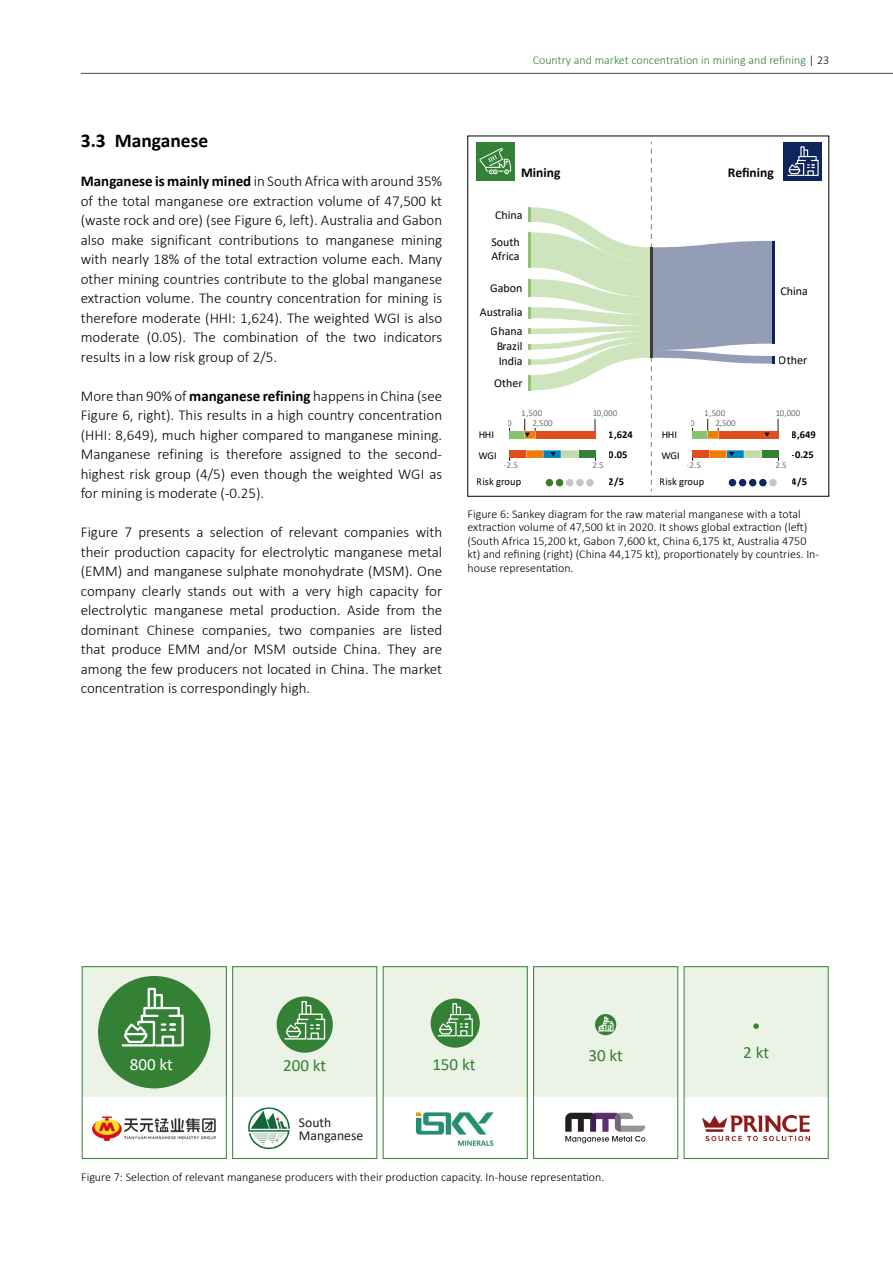
<style>
.page{position:relative;width:893px;height:1263px;background:#fff}
.page>*{position:absolute;margin:0;border:0;box-sizing:border-box;transform-origin:0 0}
.t1{font:700 19.5px "Calibri";color:#000}
.t2{font:17.1px "Calibri";color:#348035}
.t3{font:17.1px "Calibri";color:#fff}
.t4{font:300 15px/19.5px "Calibri";color:#000;text-align:justify}
.t5{font:13.65px/13.2px "Calibri";color:#1e1e1c}
.t6{font:700 13.5px "Calibri";color:#000}
.t7{font:300 12px/13.5px "Calibri";color:#000}
.t8{font:12px/14.9px "Calibri";color:#010202}
.t9{font:300 12px "Calibri";color:#318034}
.t10{font:10.5px "Calibri";color:#010202}
.t11{font:700 10.5px "Calibri";color:#010202}
.t12{font:9px "Calibri";color:#727070}
.s1{color:#000}
.s2{font-weight:700}
</style>
<div class="page">
<hr style="left:81px;top:73px;width:812px;height:1px;background:#494948">
<div style="left:784px;top:142px;width:38px;height:38px;background:#0f265c"></div>
<svg style="left:787px;top:149px;width:32px;height:27px"></svg>
<div style="left:807px;top:170px;width:7px;height:6px;border:1px solid #fff"></div>
<div style="left:476px;top:142px;width:38px;height:38px;background:#348035"></div>
<svg style="left:479px;top:148px;width:33px;height:27px"></svg>
<div style="left:509px;top:450px;width:18px;height:8px;background:#de4e1e"></div>
<div style="left:509px;top:431px;width:16px;height:7px;background:#89c26e"></div>
<svg style="left:524px;top:142px;width:255px;height:350px"></svg>
<div style="left:82px;top:966px;width:144px;height:131px;background:#eaf3e5"></div>
<div style="left:82px;top:966px;width:145px;height:193px;border:1px solid #348035"></div>
<div style="left:98px;top:976px;width:112px;height:112px;background:#348035;border-radius:50%"></div>
<div style="left:148px;top:988px;width:8px;height:21px;border:2px solid #fff"></div>
<svg style="left:121px;top:993px;width:63px;height:54px"></svg>
<div style="left:161px;top:1035px;width:13px;height:11px;border:2px solid #fff"></div>
<img style="left:93px;top:1116px;width:123px;height:25px">
<div style="left:233px;top:966px;width:144px;height:131px;background:#eaf3e5"></div>
<div style="left:232px;top:966px;width:145px;height:193px;border:1px solid #348035"></div>
<div style="left:277px;top:996px;width:56px;height:57px;background:#348035;border-radius:50%"></div>
<div style="left:301px;top:1001px;width:6px;height:14px;border:1px solid #fff"></div>
<svg style="left:284px;top:1004px;width:42px;height:36px"></svg>
<div style="left:311px;top:1032px;width:8px;height:7px;border:1px solid #fff"></div>
<img style="left:248px;top:1108px;width:42px;height:41px">
<div style="left:383px;top:966px;width:144px;height:131px;background:#eaf3e5"></div>
<div style="left:383px;top:966px;width:145px;height:193px;border:1px solid #348035"></div>
<div style="left:431px;top:998px;width:49px;height:50px;background:#348035;border-radius:50%"></div>
<div style="left:452px;top:1003px;width:5px;height:12px;border:1px solid #fff"></div>
<svg style="left:437px;top:1006px;width:36px;height:31px"></svg>
<div style="left:460px;top:1030px;width:7px;height:6px;border:1px solid #fff"></div>
<img style="left:417px;top:1112px;width:77px;height:35px">
<div style="left:534px;top:966px;width:144px;height:131px;background:#eaf3e5"></div>
<div style="left:533px;top:966px;width:145px;height:193px;border:1px solid #348035"></div>
<svg style="left:595px;top:1014px;width:21px;height:21px"></svg>
<svg style="left:598px;top:1017px;width:16px;height:14px"></svg>
<img style="left:565px;top:1112px;width:81px;height:32px">
<div style="left:684px;top:966px;width:144px;height:131px;background:#eaf3e5"></div>
<div style="left:684px;top:966px;width:145px;height:193px;border:1px solid #348035"></div>
<svg style="left:753px;top:1023px;width:6px;height:6px"></svg>
<img style="left:703px;top:1115px;width:106px;height:26px">
<p class="t9" style="left:533px;top:53px;width:298px">Country and market concentration in mining and refining <span class="s1">| 23</span></p>
<h1 class="t1" style="left:81px;top:127px;width:129px">3.3 Manganese</h1>
<p class="t4" style="left:81px;top:171px;width:363px"><span class="s2">Manganese is mainly mined</span> in South Africa with around 35% of the total manganese ore extraction volume of 47,500 kt (waste rock and ore) (see Figure 6, left). Australia and Gabon also make significant contributions to manganese mining with nearly 18% of the total extraction volume each. Many other mining countries contribute to the global manganese extraction volume. The country concentration for mining is therefore moderate (HHI: 1,624). The weighted WGI is also moderate (0.05). The combination of the two indicators results in a low risk group of 2/5.</p>
<p class="t4" style="left:81px;top:386px;width:363px">More than 90% of <span class="s2">manganese refining</span> happens in China (see Figure 6, right). This results in a high country concentration (HHI: 8,649), much higher compared to manganese mining.<br>Manganese refining is therefore assigned to the second&shy;highest risk group (4/5) even though the weighted WGI as for mining is moderate (-0.25).</p>
<p class="t4" style="left:81px;top:522px;width:363px">Figure 7 presents a selection of relevant companies with their production capacity for electrolytic manganese metal (EMM) and manganese sulphate monohydrate (MSM). One company clearly stands out with a very high capacity for electrolytic manganese metal production. Aside from the dominant Chinese companies, two companies are listed that produce EMM and/or MSM outside China. They are among the few producers not located in China. The market concentration is correspondingly high.</p>
<p class="t6" style="left:521px;top:163px;width:41px">Mining</p>
<p class="t6" style="left:728px;top:163px;width:47px">Refining</p>
<p class="t8" style="left:495px;top:207px;width:29px">China</p>
<p class="t8" style="left:491px;top:235px;width:30px;line-height:14.4px">South<br>Africa</p>
<p class="t8" style="left:480px;top:276px;width:44px;line-height:23.9px;text-align:right">Gabon<br>Australia</p>
<p class="t8" style="left:496px;top:324px;width:28px;text-align:justify;text-indent:-5px">Ghana Brazil India</p>
<p class="t8" style="left:494px;top:375px;width:30px">Other</p>
<p class="t8" style="left:780px;top:284px;width:29px">China</p>
<p class="t8" style="left:779px;top:352px;width:30px">Other</p>
<p class="t12" style="left:522px;top:407px;width:22px">1,500</p>
<p class="t12" style="left:592px;top:407px;width:27px">10,000</p>
<p class="t12" style="left:705px;top:407px;width:22px">1,500</p>
<p class="t12" style="left:775px;top:407px;width:27px">10,000</p>
<p class="t12" style="left:508px;top:417px;width:6px">0</p>
<p class="t12" style="left:532px;top:417px;width:22px">2,500</p>
<p class="t12" style="left:691px;top:417px;width:6px">0</p>
<p class="t12" style="left:715px;top:417px;width:22px">2,500</p>
<p class="t10" style="left:478px;top:428px;width:17px">HHI</p>
<p class="t11" style="left:609px;top:427px;width:26px">1,624</p>
<p class="t10" style="left:661px;top:428px;width:17px">HHI</p>
<p class="t11" style="left:792px;top:427px;width:26px">8,649</p>
<p class="t10" style="left:478px;top:449px;width:20px">WGI</p>
<p class="t11" style="left:609px;top:447px;width:20px">0.05</p>
<p class="t12" style="left:504px;top:459px;width:16px">-2.5</p>
<p class="t12" style="left:592px;top:459px;width:13px">2.5</p>
<p class="t10" style="left:661px;top:449px;width:20px">WGI</p>
<p class="t11" style="left:792px;top:447px;width:23px">-0.25</p>
<p class="t12" style="left:687px;top:459px;width:16px">-2.5</p>
<p class="t12" style="left:775px;top:459px;width:13px">2.5</p>
<p class="t10" style="left:477px;top:474px;width:46px">Risk group</p>
<p class="t11" style="left:609px;top:474px;width:17px">2/5</p>
<p class="t10" style="left:660px;top:474px;width:46px">Risk group</p>
<p class="t11" style="left:792px;top:474px;width:17px">4/5</p>
<p class="t7" style="left:468px;top:507px;width:353px">Figure 6: Sankey diagram for the raw material manganese with a total extraction volume of 47,500 kt in 2020. It shows global extraction (left) (South Africa 15,200 kt, Gabon 7,600 kt, China 6,175 kt, Australia 4750 kt) and refining (right) (China 44,175 kt), proportionately by countries. In&shy;house representation.</p>
<p class="t3" style="left:130px;top:1053px;width:45px">800 kt</p>
<p class="t2" style="left:283px;top:1054px;width:45px">200 kt</p>
<p class="t5" style="left:299px;top:1115px;width:66px">South<br>Manganese</p>
<p class="t2" style="left:432px;top:1052px;width:45px">150 kt</p>
<p class="t2" style="left:588px;top:1043px;width:36px">30 kt</p>
<p class="t2" style="left:743px;top:1040px;width:27px">2 kt</p>
<p class="t7" style="left:81px;top:1170px;width:525px">Figure 7: Selection of relevant manganese producers with their production capacity. In-house representation.</p>
</div>
